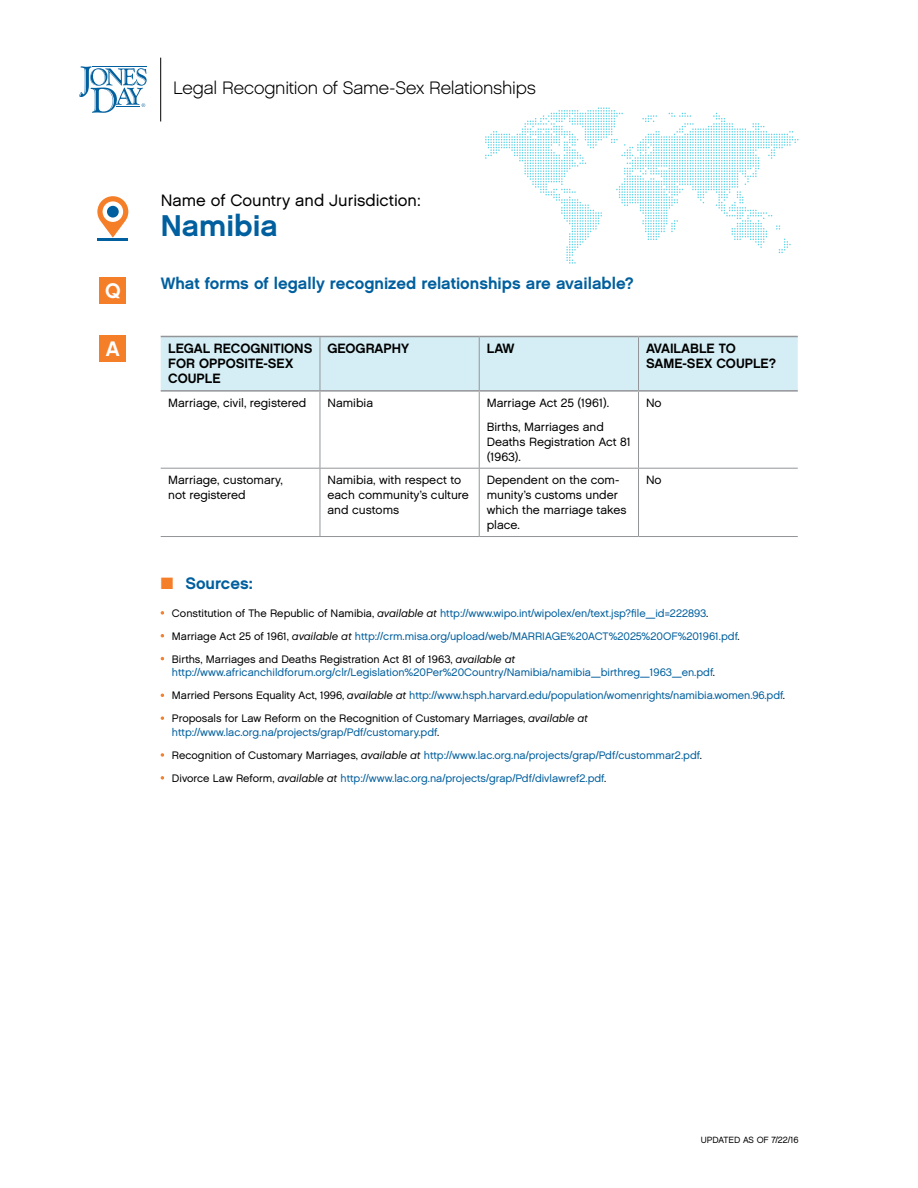
<style>
.page{position:relative;width:918px;height:1188px;background:#fff}
.page>*{position:absolute;margin:0;border:0;box-sizing:border-box;transform-origin:0 0}
.CNTRY{font:30px "Chalet New York Nineteen Sixty";color:#005f9e}
.t1{font:21px "Chalet New York Nineteen Sixty";color:#fff}
.t2{font:18px "Chalet English Channel";letter-spacing:-.01em;color:#000}
.Q{font:16.5px "Chalet New York Nineteen Sixty";color:#005f9e}
.CNTRY-2{font:16.5px "Chalet London Nineteen Sixty";color:#000}
.SRC_Header_Bold_U_LC{font:16.5px "Chalet New York Nineteen Sixty";color:#005f9e}
.TBL_HEAD_B{font:13.5px/15px "Chalet New York Nineteen Sixty";color:#000}
.TBL_BC{font:12px/15px "Chalet London Nineteen Sixty";color:#000}
.t3{font:10.8px/13.8px "Chalet London Nineteen Sixty";color:#005f9e}
.t4{font:10.8px/13.8px "Chalet London Nineteen Sixty";color:#000}
.t5{font:9px "Chalet London Nineteen Sixty";color:#000}
.s1{color:#f57e29}
.s2{color:#000}
.s3{font-family:"Chalet Oblique London";color:#000}
.s4{font-family:"Chalet Oblique London"}
.s5{color:#005f9e}
</style>
<div class="page">
<div style="left:161px;top:337px;width:637px;height:53px;background:#d5eef5"></div>
<hr style="left:479px;top:337px;width:1px;height:53px;background:#939598">
<hr style="left:479px;top:392px;width:1px;height:76px;background:#939598">
<hr style="left:161px;top:468px;width:159px;height:1px;background:#939598">
<hr style="left:320px;top:468px;width:159px;height:1px;background:#939598">
<hr style="left:479px;top:468px;width:160px;height:1px;background:#939598">
<hr style="left:479px;top:469px;width:1px;height:67px;background:#939598">
<hr style="left:639px;top:468px;width:159px;height:1px;background:#939598">
<hr style="left:320px;top:536px;width:159px;height:1px;background:#939598">
<hr style="left:479px;top:536px;width:160px;height:1px;background:#939598">
<hr style="left:320px;top:392px;width:1px;height:76px;background:#939598">
<hr style="left:320px;top:469px;width:1px;height:67px;background:#939598">
<hr style="left:161px;top:536px;width:159px;height:1px;background:#939598">
<hr style="left:638px;top:392px;width:1px;height:76px;background:#939598">
<hr style="left:638px;top:469px;width:1px;height:67px;background:#939598">
<hr style="left:639px;top:536px;width:159px;height:1px;background:#939598">
<hr style="left:320px;top:336px;width:159px;height:1px;background:#939598">
<hr style="left:479px;top:336px;width:160px;height:1px;background:#939598">
<hr style="left:320px;top:390px;width:159px;height:2px;background:#939598">
<hr style="left:479px;top:390px;width:160px;height:2px;background:#939598">
<hr style="left:639px;top:336px;width:159px;height:1px;background:#939598">
<hr style="left:639px;top:390px;width:159px;height:2px;background:#939598">
<hr style="left:638px;top:337px;width:1px;height:53px;background:#939598">
<hr style="left:161px;top:336px;width:159px;height:1px;background:#939598">
<hr style="left:161px;top:390px;width:159px;height:2px;background:#939598">
<hr style="left:320px;top:337px;width:1px;height:53px;background:#939598">
<svg style="left:161px;top:753px;width:3px;height:4px"></svg>
<svg style="left:97px;top:196px;width:31px;height:42px"></svg>
<div style="left:103px;top:201px;width:20px;height:21px;background:#fff;border-radius:50%"></div>
<div style="left:107px;top:206px;width:12px;height:12px;background:#005f9e;border-radius:50%"></div>
<hr style="left:97px;top:238px;width:31px;height:3px;background:#005f9e">
<div style="left:100px;top:278px;width:26px;height:26px;background:#f57e29"></div>
<div style="left:100px;top:336px;width:26px;height:26px;background:#f57e29"></div>
<svg style="left:485px;top:107px;width:314px;height:157px"></svg>
<hr style="left:160px;top:58px;width:1px;height:63px;background:#000">
<svg style="left:79px;top:66px;width:68px;height:47px"></svg>
<p class="t1" style="left:105px;top:278px;width:17px">Q</p>
<p class="t1" style="left:106px;top:336px;width:16px">A</p>
<p class="t2" style="left:173px;top:77px;width:364px">Legal Recognition of Same-Sex Relationships</p>
<p class="CNTRY-2" style="left:161px;top:191px;width:262px">Name of Country and Jurisdiction:</p>
<p class="CNTRY" style="left:161px;top:208px;width:119px">Namibia</p>
<p class="Q" style="left:161px;top:273px;width:475px">What forms of legally recognized relationships are available?</p>
<p class="TBL_HEAD_B" style="left:168px;top:341px;width:146px">LEGAL RECOGNITIONS<br>FOR OPPOSITE-SEX<br>COUPLE</p>
<p class="TBL_HEAD_B" style="left:327px;top:341px;width:83px">GEOGRAPHY</p>
<p class="TBL_HEAD_B" style="left:487px;top:341px;width:29px">LAW</p>
<p class="TBL_HEAD_B" style="left:646px;top:341px;width:132px">AVAILABLE TO<br>SAME-SEX COUPLE?</p>
<p class="TBL_BC" style="left:168px;top:395px;width:140px">Marriage, civil, registered</p>
<p class="TBL_BC" style="left:327px;top:395px;width:47px">Namibia</p>
<p class="TBL_BC" style="left:487px;top:395px;width:124px">Marriage Act 25 (1961).</p>
<p class="TBL_BC" style="left:487px;top:419px;width:146px">Births, Marriages and<br>Deaths Registration Act 81 (1963).</p>
<p class="TBL_BC" style="left:646px;top:395px;width:17px">No</p>
<p class="TBL_BC" style="left:168px;top:472px;width:116px">Marriage, customary, not registered</p>
<p class="TBL_BC" style="left:327px;top:472px;width:143px">Namibia, with respect to each community’s culture and customs</p>
<p class="TBL_BC" style="left:487px;top:472px;width:141px">Dependent on the com&shy;munity’s customs under which the marriage takes place.</p>
<p class="TBL_BC" style="left:646px;top:472px;width:17px">No</p>
<p class="SRC_Header_Bold_U_LC" style="left:161px;top:574px;width:94px"><span class="s1">■</span> Sources:</p>
<p class="t3" style="left:161px;top:606px;width:549px"><span class="s1">•</span> <span class="s2">Constitution of The Republic of Namibia,</span> <span class="s3">available at</span> http://www.wipo.int/wipolex/en/text.jsp?file_id=222893<span class="s2">.</span></p>
<p class="t3" style="left:161px;top:629px;width:581px"><span class="s1">•</span> <span class="s2">Marriage Act 25 of 1961,</span> <span class="s3">available at</span> http://crm.misa.org/upload/web/MARRIAGE%20ACT%2025%20OF%201961.pdf<span class="s2">.</span></p>
<p class="t3" style="left:172px;top:652px;width:545px;text-indent:-11px"><span class="s1">•</span> <span class="s2">Births, Marriages and Deaths Registration Act 81 of 1963,</span> <span class="s3">available at </span>http://www.africanchildforum.org/clr/Legislation%20Per%20Country/Namibia/namibia_birthreg_1963_en.pdf<span class="s2">.</span></p>
<p class="t3" style="left:161px;top:689px;width:626px"><span class="s1">•</span> <span class="s2">Married Persons Equality Act, 1996,</span> <span class="s3">available at</span> http://www.hsph.harvard.edu/population/womenrights/namibia.women.96.pdf<span class="s2">.</span></p>
<p class="t4" style="left:172px;top:711px;width:418px;text-indent:-11px"><span class="s1">•</span> Proposals for Law Reform on the Recognition of Customary Marriages, <span class="s4">available at </span><span class="s5">http://www.lac.org.na/projects/grap/Pdf/customary.pdf</span>.</p>
<p class="t3" style="left:161px;top:748px;width:543px"><span class="s1">•</span> <span class="s2">Recognition of Customary Marriages,</span> <span class="s3">available at</span> http://www.lac.org.na/projects/grap/Pdf/custommar2.pdf<span class="s2">.</span></p>
<p class="t3" style="left:161px;top:771px;width:447px"><span class="s1">•</span> <span class="s2">Divorce Law Reform,</span> <span class="s3">available at</span> http://www.lac.org.na/projects/grap/Pdf/divlawref2.pdf<span class="s2">.</span></p>
<p class="t5" style="left:701px;top:1135px;width:99px">UPDATED AS OF 7/22/16</p>
</div>
